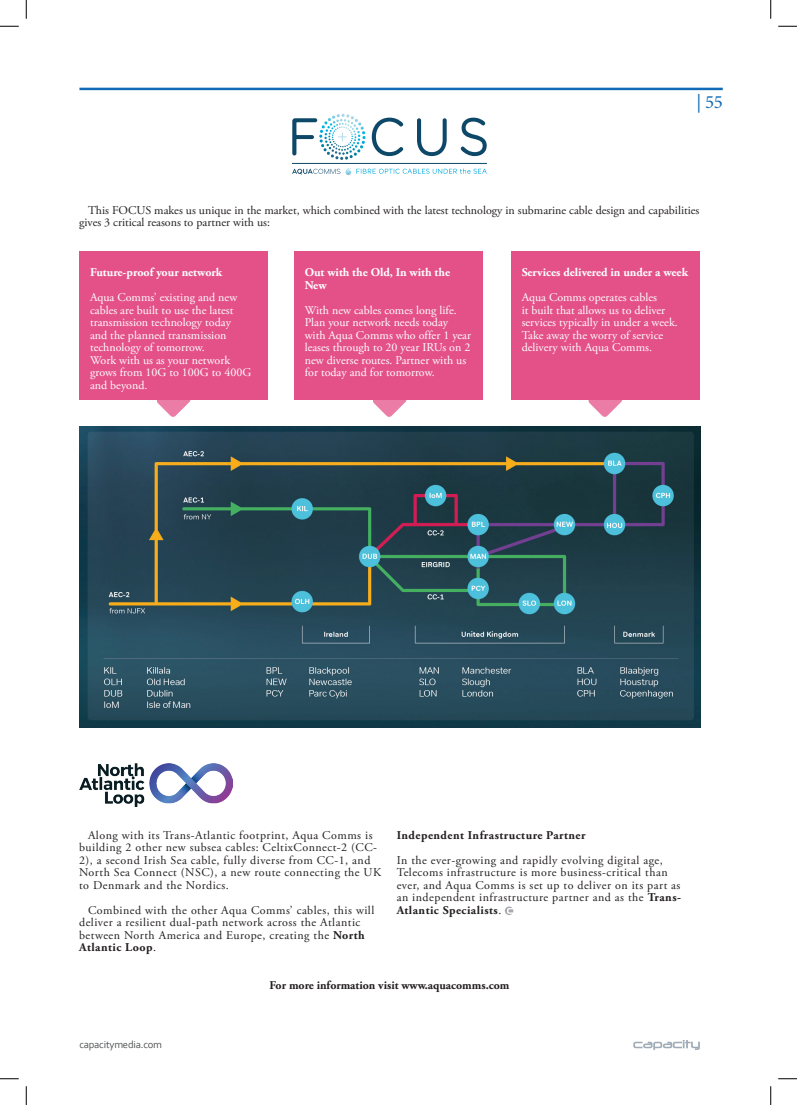
<style>
.page{position:relative;width:797px;height:1105px;background:#fff}
.page>*{position:absolute;margin:0;border:0;box-sizing:border-box;transform-origin:0 0}
.t1{font:18.75px "Minion Pro";color:#116ab5}
.t2{font:11.88px/12.5px "Adobe Garamond Pro";letter-spacing:.04em;color:#231f20}
.t3{font:11.88px/12.5px "Adobe Garamond Pro";color:#fff}
.t4{font:11.88px/12.5px "Adobe Garamond Pro";color:#231f20}
.t5{font:700 11.88px/12.5px "Adobe Garamond Pro";color:#fff}
.t6{font:700 11.88px "Adobe Garamond Pro";color:#231f20}
.t7{font:700 11.88px "Adobe Garamond Pro";letter-spacing:.04em;color:#231f20}
.t8{font:10.62px "Corbel";letter-spacing:-.02em;color:#545557}
.s1{font-weight:700}
</style>
<div class="page">
<hr style="left:292px;top:163px;width:194px;height:1px;background:#0e4869">
<svg style="left:292px;top:169px;width:48px;height:6px"></svg>
<svg style="left:346px;top:168px;width:140px;height:7px"></svg>
<svg style="left:372px;top:118px;width:31px;height:38px"></svg>
<svg style="left:417px;top:118px;width:29px;height:38px"></svg>
<svg style="left:461px;top:118px;width:25px;height:38px"></svg>
<svg style="left:292px;top:114px;width:73px;height:46px"></svg>
<hr style="left:79px;top:88px;width:643px;height:2px;background:#116ab5">
<svg style="left:633px;top:1040px;width:67px;height:10px"></svg>
<div style="left:79px;top:251px;width:189px;height:149px;background:#e45188"></div>
<svg style="left:156px;top:400px;width:35px;height:17px"></svg>
<div style="left:294px;top:251px;width:189px;height:149px;background:#e45188"></div>
<svg style="left:373px;top:400px;width:34px;height:17px"></svg>
<div style="left:511px;top:251px;width:188px;height:149px;background:#e45188"></div>
<svg style="left:588px;top:400px;width:34px;height:17px"></svg>
<svg style="left:505px;top:906px;width:8px;height:9px"></svg>
<img style="left:79px;top:426px;width:621px;height:302px">
<img style="left:79px;top:764px;width:153px;height:42px">
<svg style="left:0;top:25px;width:19px;height:2px"></svg>
<svg style="left:778px;top:25px;width:19px;height:2px"></svg>
<svg style="left:0;top:1078px;width:19px;height:1px"></svg>
<svg style="left:778px;top:1078px;width:19px;height:1px"></svg>
<svg style="left:25px;top:0;width:2px;height:19px"></svg>
<svg style="left:25px;top:1086px;width:2px;height:19px"></svg>
<svg style="left:770px;top:0;width:1px;height:19px"></svg>
<svg style="left:770px;top:1086px;width:1px;height:19px"></svg>
<h1 class="t1" style="left:696px;top:89px;width:28px">| 55</h1>
<p class="t4" style="left:79px;top:204px;width:622px;text-indent:9px">This FOCUS makes us unique in the market, which combined with the latest technology in submarine cable design and capabilities gives 3 critical reasons to partner with us:</p>
<p class="t5" style="left:90px;top:266px;width:134px">Future-proof your network</p>
<p class="t3" style="left:90px;top:292px;width:163px">Aqua Comms’ existing and new cables are built to use the latest transmission technology today<br>and the planned transmission technology of tomorrow.<br>Work with us as your network grows from 10G to 100G to 400G and beyond.</p>
<p class="t5" style="left:305px;top:266px;width:147px">Out with the Old, In with the<br>New</p>
<p class="t3" style="left:305px;top:304px;width:168px">With new cables comes long life.<br>Plan your network needs today with Aqua Comms who offer 1 year leases through to 20 year IRUs on 2 new diverse routes. Partner with us for today and for tomorrow.</p>
<p class="t5" style="left:521px;top:266px;width:168px">Services delivered in under a week</p>
<p class="t3" style="left:521px;top:292px;width:158px">Aqua Comms operates cables<br>it built that allows us to deliver services typically in under a week.<br>Take away the worry of service delivery with Aqua Comms.</p>
<p class="t2" style="left:79px;top:829px;width:303px;text-indent:9px">Along with its Trans-Atlantic footprint, Aqua Comms is building 2 other new subsea cables: CeltixConnect-2 (CC-2), a second Irish Sea cable, fully diverse from CC-1, and North Sea Connect (NSC), a new route connecting the UK to Denmark and the Nordics.</p>
<p class="t2" style="left:79px;top:904px;width:297px;text-indent:9px">Combined with the other Aqua Comms’ cables, this will deliver a resilient dual-path network across the Atlantic between North America and Europe, creating the <span class="s1">North Atlantic Loop</span>.</p>
<p class="t7" style="left:397px;top:828px;width:190px">Independent Infrastructure Partner</p>
<p class="t2" style="left:397px;top:854px;width:286px">In the ever-growing and rapidly evolving digital age, Telecoms infrastructure is more business-critical than ever, and Aqua Comms is set up to deliver on its part as an independent infrastructure partner and as the <span class="s1">Trans-Atlantic Specialists</span>.</p>
<p class="t8" style="left:79px;top:1038px;width:84px">capacitymedia.com</p>
<p class="t6" style="left:269px;top:978px;width:241px">For more information visit www.aquacomms.com</p>
</div>
